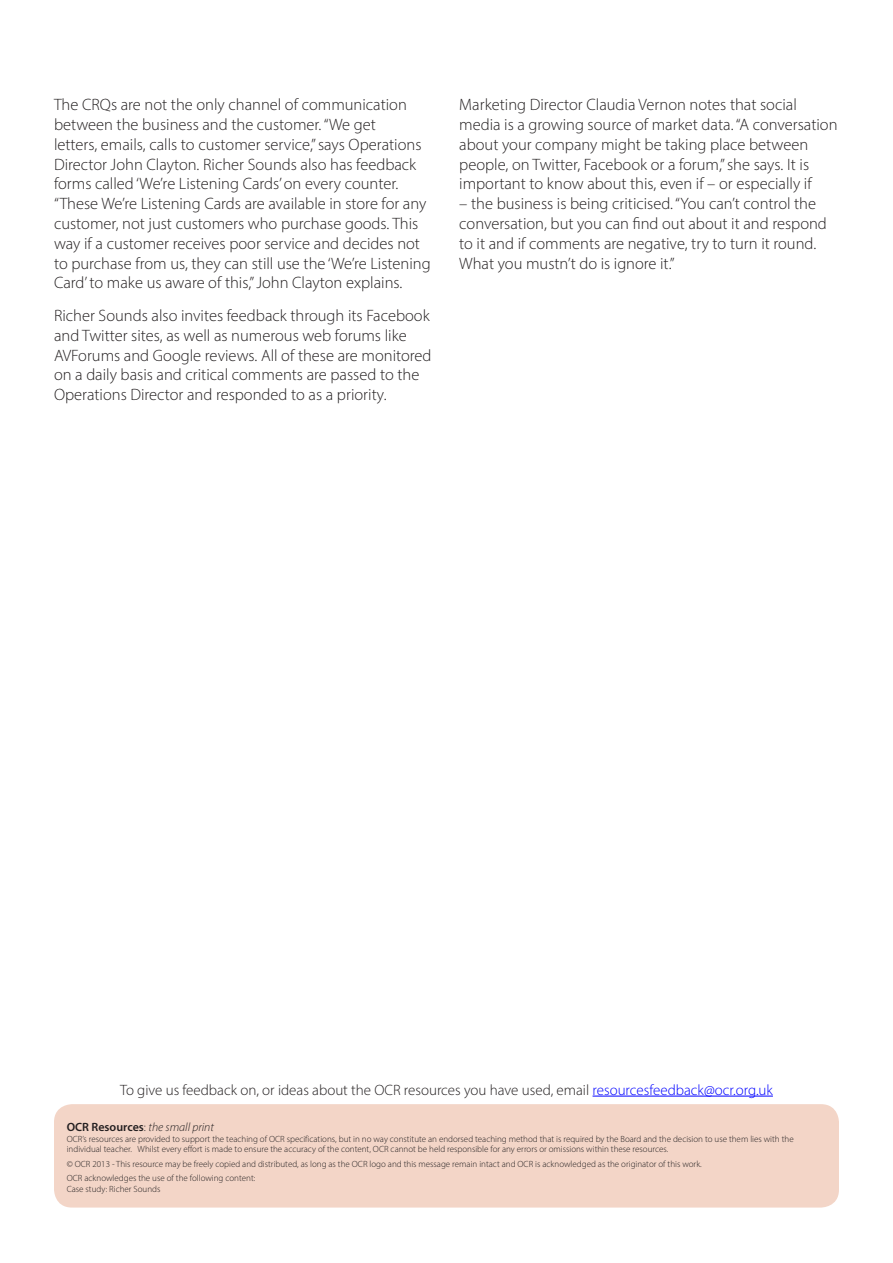
<style>
.page{position:relative;width:893px;height:1263px;background:#fff}
.page>*{position:absolute;margin:0;border:0;box-sizing:border-box;transform-origin:0 0}
.Body{font:300 16.5px/19.8px "Myriad Pro";color:#231f20}
.t1{font:300 15px "Myriad Pro";color:#231f20}
.t2{font:italic 300 12px "Myriad Pro";color:#231f20}
.t3{font:300 9px/10.8px "Myriad Pro";color:#231f20}
.s1{color:#00f}
.s2{font-weight:600;font-style:normal}
.s3{font-style:normal}
</style>
<div class="page">
<div style="left:54px;top:1104px;width:785px;height:103px;background:#f3d5c7;border-radius:18px"></div>
<hr style="left:593px;top:1096px;width:180px;height:1px;background:#00f">
<p class="Body" style="left:54px;top:95px;width:378px">The CRQs are not the only channel of communication between the business and the customer. “We get<br>letters, emails, calls to customer service,” says Operations Director John Clayton. Richer Sounds also has feedback forms called ‘We’re Listening Cards’ on every counter. “These We’re Listening Cards are available in store for any customer, not just customers who purchase goods. This way if a customer receives poor service and decides not to purchase from us, they can still use the ‘We’re Listening Card’ to make us aware of this,” John Clayton explains.</p>
<p class="Body" style="left:54px;top:305px;width:379px">Richer Sounds also invites feedback through its Facebook and Twitter sites, as well as numerous web forums like AVForums and Google reviews. All of these are monitored on a daily basis and critical comments are passed to the Operations Director and responded to as a priority.</p>
<p class="Body" style="left:459px;top:95px;width:380px">Marketing Director Claudia Vernon notes that social media is a growing source of market data. “A conversation about your company might be taking place between people, on Twitter, Facebook or a forum,” she says. It is important to know about this, even if – or especially if</p>
<p class="Body" style="left:459px;top:194px;width:369px">– the business is being criticised. “You can’t control the conversation, but you can find out about it and respond to it and if comments are negative, try to turn it round.<br>What you mustn’t do is ignore it.”</p>
<p class="t1" style="left:120px;top:1080px;width:654px">To give us feedback on, or ideas about the OCR resources you have used, email <span class="s1">resourcesfeedback@ocr.org.uk</span></p>
<p class="t2" style="left:67px;top:1120px;width:149px"><span class="s2">OCR Resources</span><span class="s3">:</span> the small print</p>
<p class="t3" style="left:67px;top:1133px;width:728px">OCR’s resources are provided to support the teaching of OCR specifications, but in no way constitute an endorsed teaching method that is required by the Board and the decision to use them lies with the individual teacher. Whilst every effort is made to ensure the accuracy of the content, OCR cannot be held responsible for any errors or omissions within these resources.</p>
<p class="t3" style="left:67px;top:1158px;width:637px">© OCR 2013 - This resource may be freely copied and distributed, as long as the OCR logo and this message remain intact and OCR is acknowledged as the originator of this work.</p>
<p class="t3" style="left:67px;top:1173px;width:190px">OCR acknowledges the use of the following content:</p>
<p class="t3" style="left:67px;top:1183px;width:95px">Case study: Richer Sounds</p>
</div>
